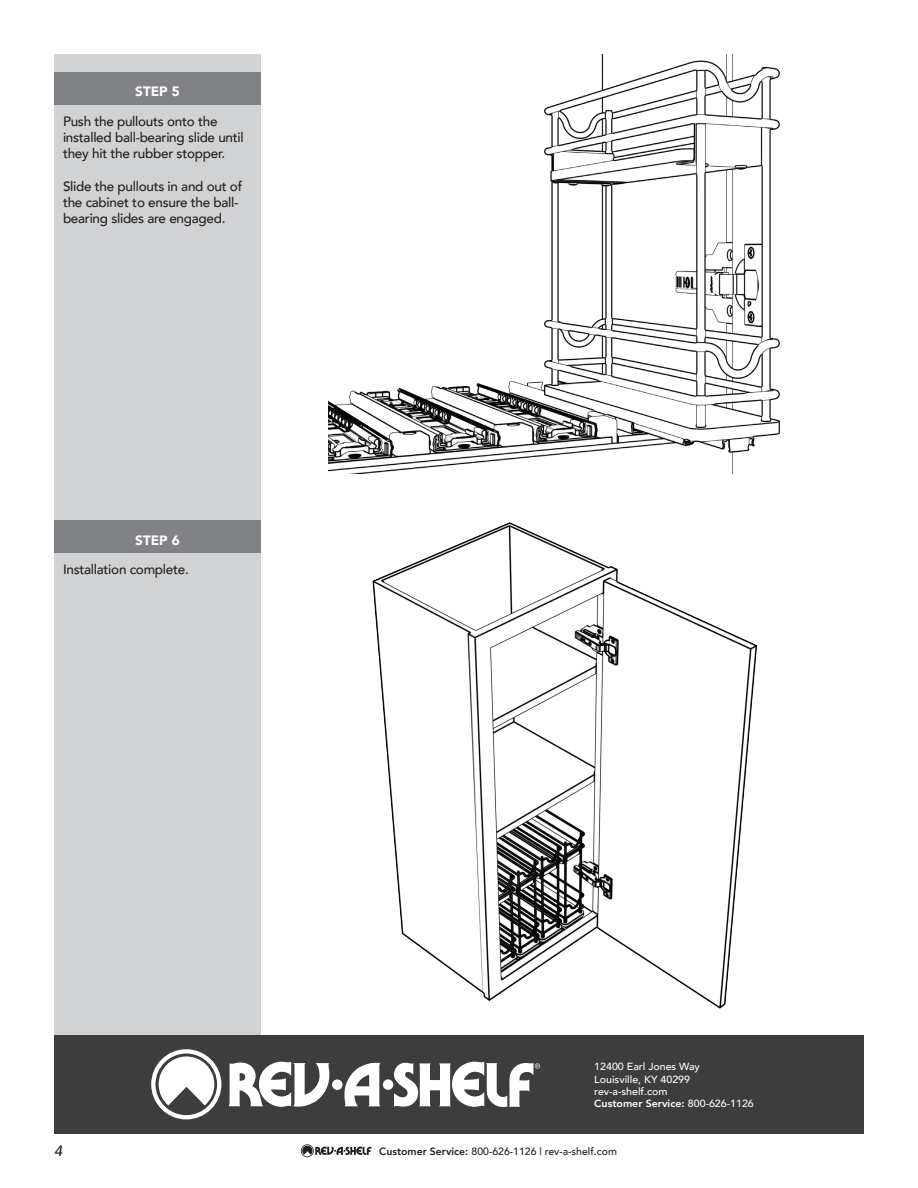
<style>
.page{position:relative;width:918px;height:1188px;background:#fff}
.page>*{position:absolute;margin:0;border:0;box-sizing:border-box;transform-origin:0 0}
.t1{font:italic 500 15px "Avenir";color:#231f20}
.t2{font:500 13.5px/16.2px "Avenir";letter-spacing:-.02em;color:#231f20}
.t3{font:900 13.5px "Avenir";color:#fff}
.t4{font:500 10.5px "Avenir";color:#231f20}
.t5{font:500 10.35px/12.5px "Avenir";color:#fff}
.s1{font-weight:800}
</style>
<div class="page">
<div style="left:54px;top:54px;width:207px;height:1080px;background:#d1d2d4"></div>
<svg style="left:301px;top:1144px;width:71px;height:13px"></svg>
<div style="left:54px;top:72px;width:207px;height:33px;background:#808285"></div>
<div style="left:54px;top:520px;width:207px;height:34px;background:#808285"></div>
<div style="left:54px;top:1035px;width:810px;height:99px;background:#3d3d3e"></div>
<div style="left:332px;top:1079px;width:11px;height:11px;background:#fff;border-radius:50%"></div>
<svg style="left:229px;top:1062px;width:101px;height:45px"></svg>
<svg style="left:344px;top:1062px;width:37px;height:44px"></svg>
<svg style="left:394px;top:1061px;width:146px;height:46px"></svg>
<div style="left:383px;top:1079px;width:10px;height:11px;background:#fff;border-radius:50%"></div>
<svg style="left:151px;top:1049px;width:70px;height:70px"></svg>
<img style="left:329px;top:54px;width:452px;height:420px">
<img style="left:372px;top:522px;width:386px;height:487px">
<p class="t3" style="left:135px;top:80px;width:46px">STEP 5</p>
<p class="t2" style="left:63px;top:112px;width:182px">Push the pullouts onto the installed ball-bearing slide until they hit the rubber stopper.</p>
<p class="t2" style="left:63px;top:177px;width:181px">Slide the pullouts in and out of the cabinet to ensure the ball&shy;bearing slides are engaged.</p>
<p class="t3" style="left:135px;top:528px;width:46px">STEP 6</p>
<p class="t2" style="left:63px;top:561px;width:127px">Installation complete.</p>
<p class="t5" style="left:594px;top:1060px;width:161px">12400 Earl Jones Way<br>Louisville, KY 40299 rev-a-shelf.com<br><span class="s1">Customer Service:</span> 800-626-1126</p>
<p class="t1" style="left:54px;top:1142px;width:10px">4</p>
<p class="t4" style="left:379px;top:1142px;width:239px"><span class="s1">Customer Service:</span> 800-626-1126 | rev-a-shelf.com</p>
</div>
